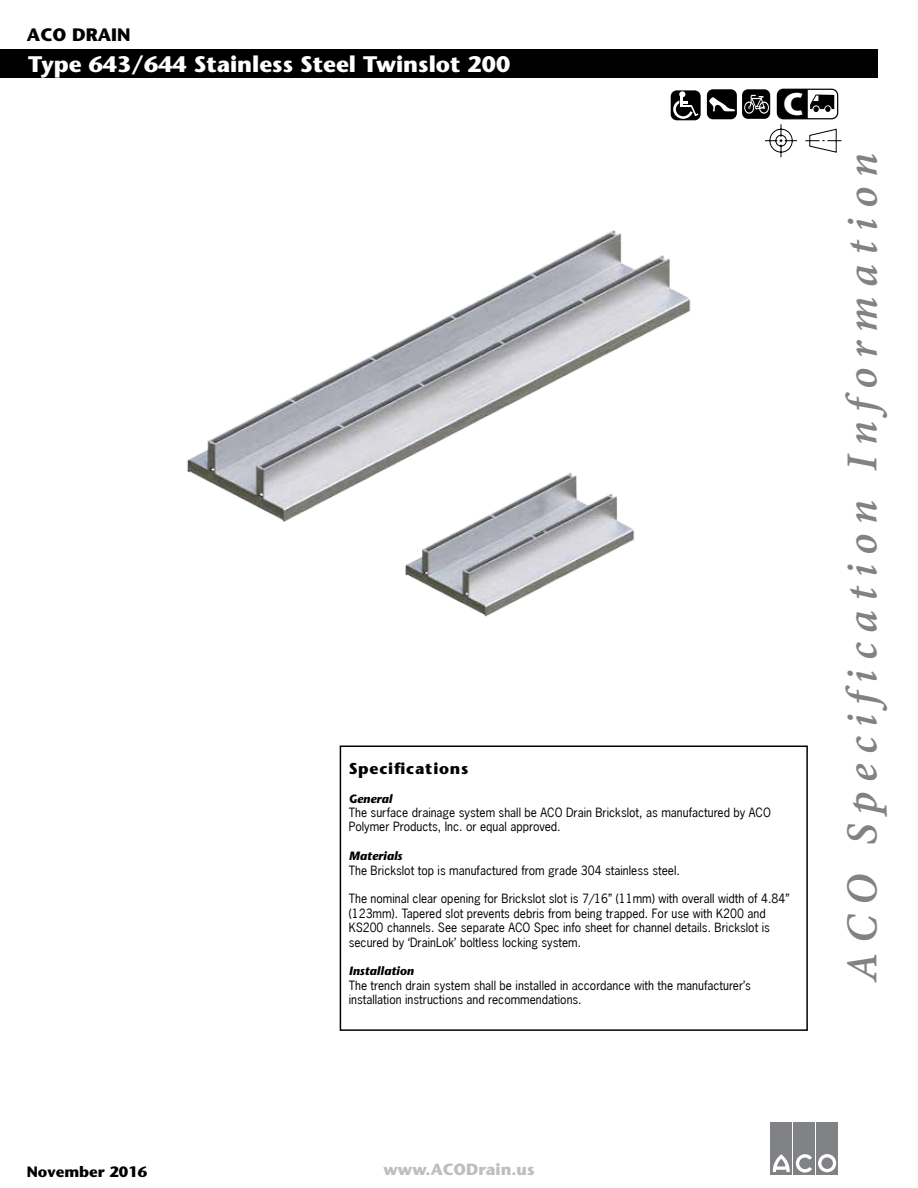
<style>
.page{position:relative;width:918px;height:1188px;background:#fff}
.page>*{position:absolute;margin:0;border:0;box-sizing:border-box;transform-origin:0 0}
.t1{font:italic 700 48px "Adobe Devanagari";letter-spacing:.2em;color:#808285}
.t2{font:700 31.35px "Stone Sans";color:#fff}
.t3{font:700 22.5px "Stone Sans";color:#fff}
.t4{font:700 18px "Stone Sans";color:#000}
.t5{font:700 16.2px "Stone Sans";color:#bcbec0}
.t6{font:700 15.75px "Stone Sans";letter-spacing:.05em;color:#000}
.t7{font:700 15px "Stone Sans";color:#000}
.t8{font:12px/14.4px "News Gothic";color:#000}
.t9{font:italic 700 12px "Stone Sans";color:#000}
</style>
<div class="page">
<div style="left:742px;top:89px;width:28px;height:30px;background:#000;border-radius:6px"></div>
<div style="left:671px;top:90px;width:30px;height:30px;background:#000;border-radius:6px"></div>
<svg style="left:672px;top:91px;width:27px;height:29px"></svg>
<div style="left:771px;top:1122px;width:21px;height:52px;background:#808285"></div>
<div style="left:794px;top:1122px;width:21px;height:52px;background:#808285"></div>
<div style="left:816px;top:1122px;width:22px;height:52px;background:#808285"></div>
<svg style="left:818px;top:1154px;width:18px;height:18px"></svg>
<svg style="left:772px;top:1154px;width:40px;height:19px"></svg>
<div style="left:0;top:50px;width:877px;height:28px;background:#000"></div>
<svg style="left:744px;top:89px;width:97px;height:68px"></svg>
<div style="left:707px;top:89px;width:30px;height:30px;background:#000;border-radius:6px"></div>
<svg style="left:709px;top:97px;width:26px;height:15px"></svg>
<img style="left:187px;top:230px;width:504px;height:292px">
<div style="left:340px;top:746px;width:468px;height:285px;border:2px solid #000"></div>
<img style="left:399px;top:469px;width:254px;height:148px">
<h3 class="t4" style="left:27px;top:24px;width:105px">ACO DRAIN</h3>
<h3 class="t3" style="left:28px;top:51px;width:484px">Type 643/644 Stainless Steel Twinslot 200</h3>
<h2 class="t2" style="left:783px;top:86px;width:22px">C</h2>
<h3 class="t6" style="left:349px;top:759px;width:121px">Specifications</h3>
<p class="t9" style="left:349px;top:791px;width:45px">General</p>
<p class="t8" style="left:349px;top:805px;width:424px">The surface drainage system shall be ACO Drain Brickslot, as manufactured by ACO<br>Polymer Products, Inc. or equal approved.</p>
<p class="t9" style="left:349px;top:849px;width:55px">Materials</p>
<p class="t8" style="left:349px;top:863px;width:333px">The Brickslot top is manufactured from grade 304 stainless steel.</p>
<p class="t8" style="left:349px;top:892px;width:442px">The nominal clear opening for Brickslot slot is 7/16” (11mm) with overall width of 4.84” (123mm). Tapered slot prevents debris from being trapped. For use with K200 and KS200 channels. See separate ACO Spec info sheet for channel details. Brickslot is secured by ‘DrainLok’ boltless locking system.</p>
<p class="t9" style="left:349px;top:964px;width:67px">Installation</p>
<p class="t8" style="left:349px;top:978px;width:404px">The trench drain system shall be installed in accordance with the manufacturer’s installation instructions and recommendations.</p>
<h1 class="t1" style="left:835px;top:982px;width:830px;rotate:-90deg">ACO Specification Information</h1>
<p class="t7" style="left:27px;top:1162px;width:122px">November 2016</p>
<h3 class="t5" style="left:383px;top:1160px;width:153px">www.ACODrain.us</h3>
</div>
